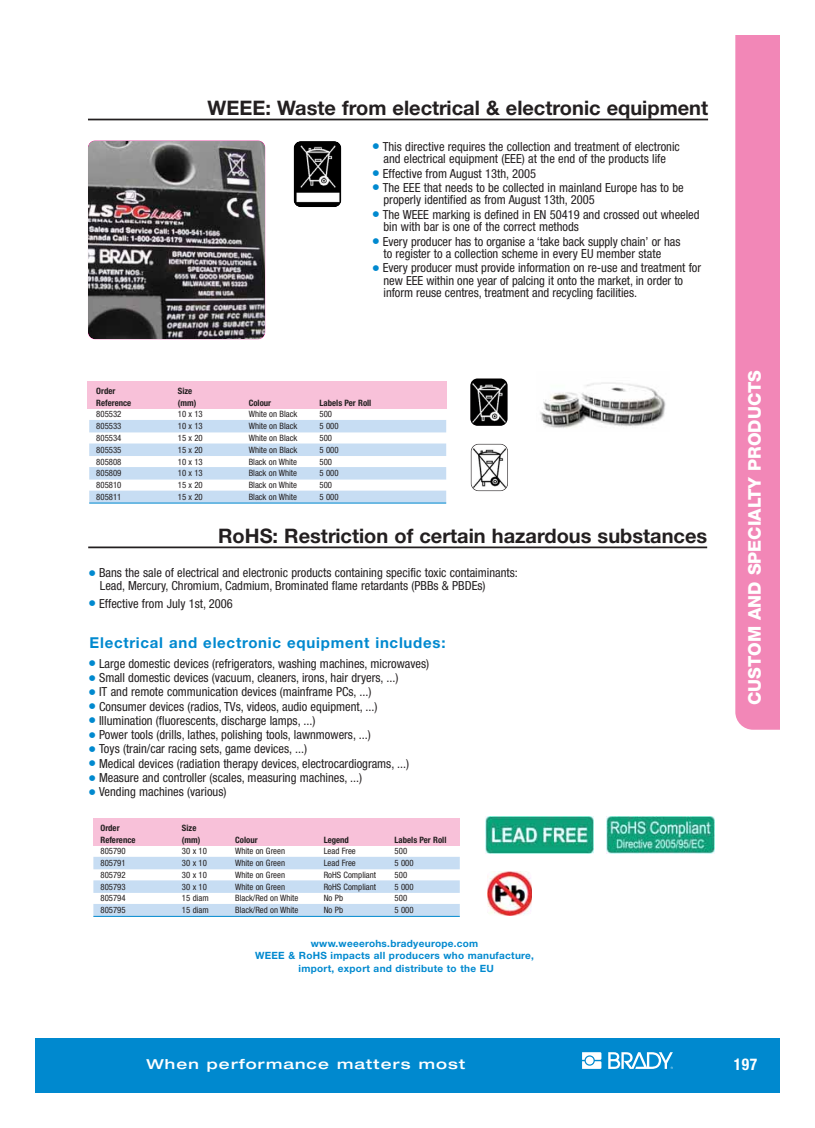
<style>
.page{position:relative;width:815px;height:1128px;background:#fff}
.page>*{position:absolute;margin:0;border:0;box-sizing:border-box;transform-origin:0 0}
.t1{font:700 20px "Helvetica Neue LT Std";color:#231f20}
.t2{font:800 17.5px "Helvetica Neue LT Std";color:#fff}
.t3{font:700 condensed 16.25px "Helvetica Neue LT Std";color:#fff;scale:.95 1}
.t4{font:700 15px "Helvetica Neue LT Std";letter-spacing:.05em;color:#0089cf}
.t5{font:500 expanded 13.75px "Helvetica Neue LT Std";letter-spacing:.075em;color:#fff;scale:1.1 1}
.t6{font:condensed 12.5px/12.5px "Helvetica Neue LT Std";color:#231f20}
.t7{font:700 10px/12.5px "Helvetica Neue LT Std";letter-spacing:.03em;color:#0089cf;text-align:center}
.t8{font:condensed 8.75px "Helvetica Neue LT Std";color:#231f20}
.t9{font:700 condensed 8.75px "Helvetica Neue LT Std";color:#231f20}
</style>
<div class="page">
<div style="left:735px;top:35px;width:45px;height:694px;background:#f287b7"></div>
<div style="left:35px;top:1038px;width:745px;height:54px;background:#0089cf"></div>
<svg style="left:608px;top:1052px;width:65px;height:16px"></svg>
<svg style="left:582px;top:1052px;width:19px;height:16px"></svg>
<div style="left:88px;top:381px;width:359px;height:28px;background:#f8c1d9"></div>
<hr style="left:88px;top:119px;width:620px;height:1px;background:#231f20">
<hr style="left:88px;top:546px;width:619px;height:2px;background:#231f20">
<div style="left:89px;top:420px;width:357px;height:12px;background:#c7ddf3"></div>
<div style="left:89px;top:443px;width:357px;height:13px;background:#c7ddf3"></div>
<div style="left:89px;top:467px;width:357px;height:12px;background:#c7ddf3"></div>
<div style="left:89px;top:490px;width:357px;height:13px;background:#c7ddf3"></div>
<hr style="left:89px;top:502px;width:357px;height:1px;background:#0089cf">
<div style="left:93px;top:818px;width:367px;height:27px;background:#f8c1d9"></div>
<div style="left:93px;top:856px;width:367px;height:13px;background:#c7ddf3"></div>
<div style="left:93px;top:880px;width:367px;height:12px;background:#c7ddf3"></div>
<div style="left:93px;top:903px;width:367px;height:13px;background:#c7ddf3"></div>
<hr style="left:93px;top:916px;width:367px;height:1px;background:#0089cf">
<img style="left:88px;top:141px;width:177px;height:198px;border-radius:7px">
<img style="left:293px;top:141px;width:48px;height:66px;border-radius:7px">
<img style="left:471px;top:444px;width:37px;height:47px;border-radius:7px">
<div style="left:471px;top:444px;width:37px;height:47px;border:1px solid #231f20;border-radius:8px"></div>
<img style="left:470px;top:378px;width:38px;height:48px;border-radius:7px">
<img style="left:487px;top:871px;width:45px;height:44px;border-radius:7px">
<img style="left:486px;top:816px;width:108px;height:37px">
<img style="left:540px;top:382px;width:126px;height:46px">
<img style="left:606px;top:816px;width:108px;height:37px">
<h1 class="t1" style="left:208px;top:101px;width:502px">WEEE: Waste from electrical &amp; electronic equipment</h1>
<p class="t6" style="left:373px;top:142px;width:309px;text-align:center"><sup>●</sup> This directive requires the collection and treatment of electronic and electrical equipment (EEE) at the end of the products life</p>
<p class="t6" style="left:373px;top:168px;width:165px"><sup>●</sup> Effective from August 13th, 2005</p>
<p class="t6" style="left:383px;top:183px;width:302px;text-indent:-11px"><sup>●</sup> The EEE that needs to be collected in mainland Europe has to be properly identified as from August 13th, 2005</p>
<p class="t6" style="left:383px;top:209px;width:318px;text-indent:-11px"><sup>●</sup> The WEEE marking is defined in EN 50419 and crossed out wheeled bin with bar is one of the correct methods</p>
<p class="t6" style="left:383px;top:236px;width:298px;text-indent:-11px"><sup>●</sup> Every producer has to organise a ‘take back supply chain’ or has to register to a collection scheme in every EU member state</p>
<p class="t6" style="left:383px;top:263px;width:319px;text-indent:-11px"><sup>●</sup> Every producer must provide information on re-use and treatment for new EEE within one year of palcing it onto the market, in order to inform reuse centres, treatment and recycling facilities.</p>
<p class="t9" style="left:96px;top:387px;width:21px">Order</p>
<p class="t9" style="left:178px;top:387px;width:16px">Size</p>
<p class="t9" style="left:96px;top:399px;width:36px">Reference</p>
<p class="t9" style="left:178px;top:399px;width:20px">(mm)</p>
<p class="t9" style="left:249px;top:399px;width:24px">Colour</p>
<p class="t9" style="left:320px;top:399px;width:53px">Labels Per Roll</p>
<p class="t8" style="left:96px;top:411px;width:27px">805532</p>
<p class="t8" style="left:178px;top:411px;width:26px">10 x 13</p>
<p class="t8" style="left:249px;top:411px;width:50px">White on Black</p>
<p class="t8" style="left:320px;top:411px;width:14px">500</p>
<p class="t8" style="left:96px;top:423px;width:27px">805533</p>
<p class="t8" style="left:178px;top:423px;width:26px">10 x 13</p>
<p class="t8" style="left:249px;top:423px;width:50px">White on Black</p>
<p class="t8" style="left:320px;top:423px;width:21px">5 000</p>
<p class="t8" style="left:96px;top:435px;width:27px">805534</p>
<p class="t8" style="left:178px;top:435px;width:26px">15 x 20</p>
<p class="t8" style="left:249px;top:435px;width:50px">White on Black</p>
<p class="t8" style="left:320px;top:435px;width:14px">500</p>
<p class="t8" style="left:96px;top:446px;width:27px">805535</p>
<p class="t8" style="left:178px;top:446px;width:26px">15 x 20</p>
<p class="t8" style="left:249px;top:446px;width:50px">White on Black</p>
<p class="t8" style="left:320px;top:446px;width:21px">5 000</p>
<p class="t8" style="left:96px;top:458px;width:27px">805808</p>
<p class="t8" style="left:178px;top:458px;width:26px">10 x 13</p>
<p class="t8" style="left:249px;top:458px;width:50px">Black on White</p>
<p class="t8" style="left:320px;top:458px;width:14px">500</p>
<p class="t8" style="left:96px;top:470px;width:27px">805809</p>
<p class="t8" style="left:178px;top:470px;width:26px">10 x 13</p>
<p class="t8" style="left:249px;top:470px;width:50px">Black on White</p>
<p class="t8" style="left:320px;top:470px;width:21px">5 000</p>
<p class="t8" style="left:96px;top:482px;width:27px">805810</p>
<p class="t8" style="left:178px;top:482px;width:26px">15 x 20</p>
<p class="t8" style="left:249px;top:482px;width:50px">Black on White</p>
<p class="t8" style="left:320px;top:482px;width:14px">500</p>
<p class="t8" style="left:96px;top:493px;width:27px">805811</p>
<p class="t8" style="left:178px;top:493px;width:26px">15 x 20</p>
<p class="t8" style="left:249px;top:493px;width:50px">Black on White</p>
<p class="t8" style="left:320px;top:493px;width:21px">5 000</p>
<h1 class="t1" style="left:218px;top:529px;width:491px">RoHS: Restriction of certain hazardous substances</h1>
<p class="t6" style="left:100px;top:568px;width:420px;text-indent:-11px"><sup>●</sup> Bans the sale of electrical and electronic products containing specific toxic contaiminants:<br>Lead, Mercury, Chromium, Cadmium, Brominated flame retardants (PBBs &amp; PBDEs)</p>
<p class="t6" style="left:89px;top:598px;width:145px"><sup>●</sup> Effective from July 1st, 2006</p>
<p class="t4" style="left:90px;top:637px;width:357px">Electrical and electronic equipment includes:</p>
<p class="t6" style="left:89px;top:658px;width:342px"><sup>●</sup> Large domestic devices (refrigerators, washing machines, microwaves)</p>
<p class="t6" style="left:89px;top:672px;width:311px"><sup>●</sup> Small domestic devices (vacuum, cleaners, irons, hair dryers, ...)</p>
<p class="t6" style="left:89px;top:687px;width:284px"><sup>●</sup> IT and remote communication devices (mainframe PCs, ...)</p>
<p class="t6" style="left:89px;top:701px;width:290px"><sup>●</sup> Consumer devices (radios, TVs, videos, audio equipment, ...)</p>
<p class="t6" style="left:89px;top:715px;width:228px"><sup>●</sup> Illumination (fluorescents, discharge lamps, ...)</p>
<p class="t6" style="left:89px;top:730px;width:283px"><sup>●</sup> Power tools (drills, lathes, polishing tools, lawnmowers, ...)</p>
<p class="t6" style="left:89px;top:744px;width:219px"><sup>●</sup> Toys (train/car racing sets, game devices, ...)</p>
<p class="t6" style="left:89px;top:758px;width:321px"><sup>●</sup> Medical devices (radiation therapy devices, electrocardiograms, ...)</p>
<p class="t6" style="left:89px;top:772px;width:275px"><sup>●</sup> Measure and controller (scales, measuring machines, ...)</p>
<p class="t6" style="left:89px;top:787px;width:139px"><sup>●</sup> Vending machines (various)</p>
<p class="t9" style="left:100px;top:824px;width:21px">Order</p>
<p class="t9" style="left:182px;top:824px;width:16px">Size</p>
<p class="t9" style="left:100px;top:836px;width:37px">Reference</p>
<p class="t9" style="left:182px;top:836px;width:20px">(mm)</p>
<p class="t9" style="left:235px;top:836px;width:24px">Colour</p>
<p class="t9" style="left:324px;top:836px;width:27px">Legend</p>
<p class="t9" style="left:395px;top:836px;width:53px">Labels Per Roll</p>
<p class="t8" style="left:100px;top:848px;width:27px">805790</p>
<p class="t8" style="left:182px;top:848px;width:26px">30 x 10</p>
<p class="t8" style="left:235px;top:848px;width:51px">White on Green</p>
<p class="t8" style="left:324px;top:848px;width:34px">Lead Free</p>
<p class="t8" style="left:395px;top:848px;width:14px">500</p>
<p class="t8" style="left:100px;top:859px;width:27px">805791</p>
<p class="t8" style="left:182px;top:859px;width:26px">30 x 10</p>
<p class="t8" style="left:235px;top:859px;width:51px">White on Green</p>
<p class="t8" style="left:324px;top:859px;width:34px">Lead Free</p>
<p class="t8" style="left:395px;top:859px;width:21px">5 000</p>
<p class="t8" style="left:100px;top:871px;width:27px">805792</p>
<p class="t8" style="left:182px;top:871px;width:26px">30 x 10</p>
<p class="t8" style="left:235px;top:871px;width:51px">White on Green</p>
<p class="t8" style="left:324px;top:871px;width:54px">RoHS Compliant</p>
<p class="t8" style="left:395px;top:871px;width:14px">500</p>
<p class="t8" style="left:100px;top:883px;width:27px">805793</p>
<p class="t8" style="left:182px;top:883px;width:26px">30 x 10</p>
<p class="t8" style="left:235px;top:883px;width:51px">White on Green</p>
<p class="t8" style="left:324px;top:883px;width:54px">RoHS Compliant</p>
<p class="t8" style="left:395px;top:883px;width:21px">5 000</p>
<p class="t8" style="left:100px;top:895px;width:27px">805794</p>
<p class="t8" style="left:182px;top:895px;width:28px">15 diam</p>
<p class="t8" style="left:235px;top:895px;width:65px">Black/Red on White</p>
<p class="t8" style="left:324px;top:895px;width:21px">No Pb</p>
<p class="t8" style="left:395px;top:895px;width:14px">500</p>
<p class="t8" style="left:100px;top:906px;width:27px">805795</p>
<p class="t8" style="left:182px;top:906px;width:28px">15 diam</p>
<p class="t8" style="left:235px;top:906px;width:65px">Black/Red on White</p>
<p class="t8" style="left:324px;top:906px;width:21px">No Pb</p>
<p class="t8" style="left:395px;top:906px;width:21px">5 000</p>
<p class="t7" style="left:255px;top:937px;width:280px">www.weeerohs.bradyeurope.com<br>WEEE &amp; RoHS impacts all producers who manufacture, import, export and distribute to the EU</p>
<h2 class="t2" style="left:745px;top:705px;width:336px;rotate:-90deg">CUSTOM AND SPECIALTY PRODUCTS</h2>
<p class="t5" style="left:146px;top:1056px;width:291px">When performance matters most</p>
<h3 class="t3" style="left:734px;top:1058px;width:26px">197</h3>
</div>
